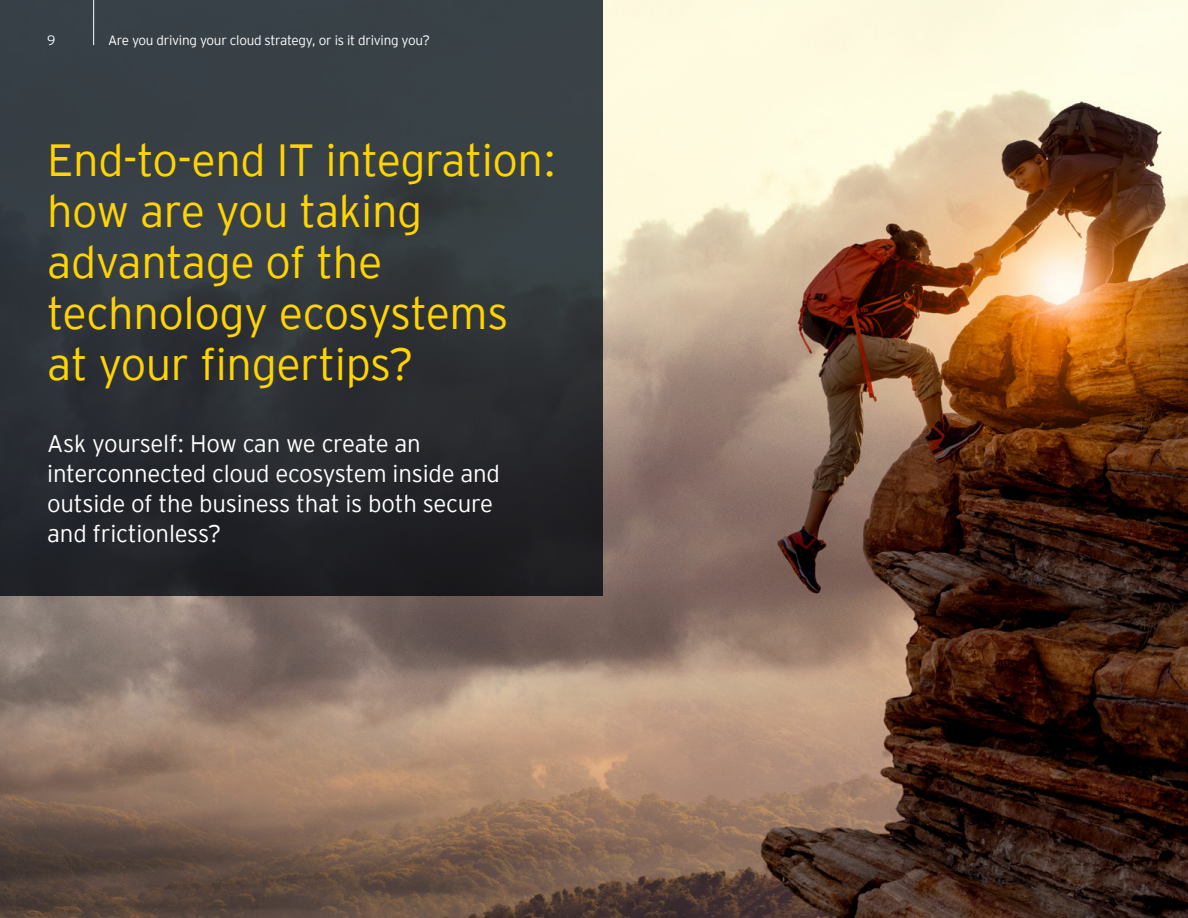
<style>
.page{position:relative;width:1188px;height:918px;background:#fff}
.page>*{position:absolute;margin:0;border:0;box-sizing:border-box;transform-origin:0 0}
.t1{font:300 45px/51px "EY Interstate";letter-spacing:-.01em;color:#ffd400}
.t2{font:300 24px/30px "EY Interstate";letter-spacing:-.01em;color:#fff}
.t3{font:300 13.5px "EY Interstate";letter-spacing:-.02em;color:#fff}
</style>
<div class="page">
<img style="left:0;top:0;width:1188px;height:918px">
<div style="left:0;top:0;width:603px;height:596px;background:linear-gradient(to bottom,#3f494e,#202024)"></div>
<hr style="left:93px;top:0;width:1px;height:45px;background:#fff">
<p class="t3" style="left:47px;top:31px;width:10px">9</p>
<p class="t3" style="left:108px;top:31px;width:324px">Are you driving your cloud strategy, or is it driving you?</p>
<h1 class="t1" style="left:47px;top:132px;width:511px">End-to-end IT integration: how are you taking advantage of the technology ecosystems at your fingertips?</h1>
<p class="t2" style="left:47px;top:427px;width:454px">Ask yourself: How can we create an interconnected cloud ecosystem inside and outside of the business that is both secure and frictionless?</p>
</div>
